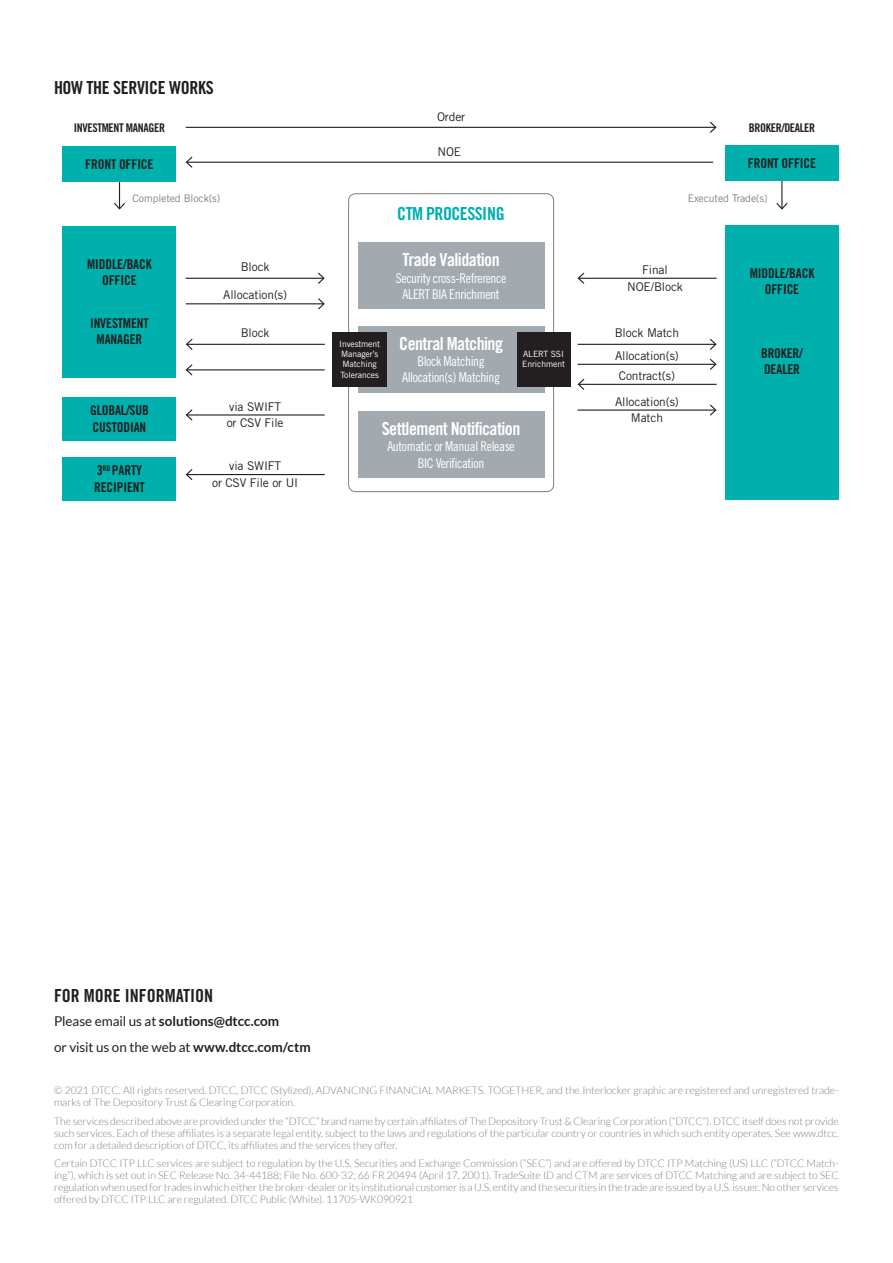
<style>
.page{position:relative;width:893px;height:1263px;background:#fff}
.page>*{position:absolute;margin:0;border:0;box-sizing:border-box;transform-origin:0 0}
.t1{font:18px "Trade Gothic LT Std Bd Cn 20";letter-spacing:-.03em;color:#fff}
.FactSheet-Subhead_20{font:18px "Trade Gothic LT Std Bd Cn 20";color:#231f20}
.CaseStudy_Subhead_20{font:18px "Trade Gothic LT Std Bd Cn 20";letter-spacing:-.02em;color:#231f20}
.t2{font:18px "Trade Gothic LT Std Bd Cn 20";letter-spacing:-.03em;color:#00b0ad}
.t3{font:13.5px/16.2px "Trade Gothic LT Std Bd Cn 20";letter-spacing:-.01em;color:#231f20}
.t4{font:13.5px/16.2px "Trade Gothic LT Std Cn 18";letter-spacing:-.03em;color:#fff;text-align:center}
.FactSheet-Body_Copy{font:13.5px "Lato";letter-spacing:-.005em;color:#231f20}
.FactSheet-Body_Copy-2{font:700 13.5px "Lato";letter-spacing:-.005em;color:#231f20}
.t5{font:12px/16.5px "Trade Gothic LT Std";letter-spacing:-.01em;color:#231f20;text-align:center}
.t6{font:12px "Trade Gothic LT Std Bd Cn 20";letter-spacing:-.03em;color:#231f20}
.FactSheet-Disclaimer{font:300 10.5px/12px "Lato";letter-spacing:-.005em;color:#7e8083;text-align:justify}
.t7{font:10.5px "Trade Gothic LT Std";letter-spacing:-.01em;color:#7e8083}
.t8{font:8.55px/10.4px "Trade Gothic LT Std";letter-spacing:-.01em;color:#fff}
.s1{font-weight:400}
.s2{font-weight:700}
</style>
<div class="page">
<hr style="left:186px;top:278px;width:138px;height:1px;background:#231f20">
<svg style="left:317px;top:272px;width:8px;height:12px"></svg>
<svg style="left:113px;top:181px;width:13px;height:29px"></svg>
<svg style="left:776px;top:181px;width:12px;height:29px"></svg>
<hr style="left:578px;top:278px;width:139px;height:1px;background:#231f20">
<svg style="left:577px;top:272px;width:9px;height:12px"></svg>
<hr style="left:186px;top:162px;width:527px;height:1px;background:#231f20">
<svg style="left:185px;top:156px;width:9px;height:12px"></svg>
<hr style="left:186px;top:127px;width:530px;height:1px;background:#231f20">
<svg style="left:709px;top:121px;width:8px;height:12px"></svg>
<hr style="left:187px;top:344px;width:138px;height:1px;background:#231f20">
<svg style="left:186px;top:338px;width:8px;height:12px"></svg>
<hr style="left:578px;top:344px;width:138px;height:1px;background:#231f20">
<svg style="left:709px;top:338px;width:8px;height:12px"></svg>
<hr style="left:578px;top:409px;width:138px;height:2px;background:#231f20">
<svg style="left:709px;top:404px;width:8px;height:12px"></svg>
<hr style="left:186px;top:303px;width:138px;height:1px;background:#231f20">
<svg style="left:317px;top:298px;width:8px;height:12px"></svg>
<hr style="left:578px;top:364px;width:138px;height:1px;background:#231f20">
<svg style="left:709px;top:358px;width:8px;height:12px"></svg>
<hr style="left:578px;top:384px;width:139px;height:1px;background:#231f20">
<svg style="left:577px;top:378px;width:9px;height:12px"></svg>
<hr style="left:186px;top:369px;width:139px;height:1px;background:#231f20">
<svg style="left:185px;top:364px;width:9px;height:12px"></svg>
<hr style="left:186px;top:414px;width:139px;height:1px;background:#231f20">
<svg style="left:185px;top:409px;width:9px;height:12px"></svg>
<hr style="left:186px;top:474px;width:139px;height:1px;background:#231f20">
<svg style="left:185px;top:469px;width:9px;height:11px"></svg>
<div style="left:62px;top:146px;width:114px;height:35px;background:#00b0ad"></div>
<div style="left:725px;top:145px;width:114px;height:36px;background:#00b0ad"></div>
<div style="left:62px;top:397px;width:114px;height:43px;background:#00b0ad"></div>
<div style="left:62px;top:457px;width:114px;height:43px;background:#00b0ad"></div>
<div style="left:62px;top:226px;width:114px;height:152px;background:#00b0ad"></div>
<div style="left:725px;top:225px;width:114px;height:275px;background:#00b0ad"></div>
<div style="left:348px;top:193px;width:206px;height:299px;border:1px solid #7e8083;border-radius:7px"></div>
<div style="left:358px;top:242px;width:187px;height:67px;background:#a2a9af"></div>
<div style="left:358px;top:326px;width:187px;height:66px;background:#a2a9af"></div>
<div style="left:358px;top:411px;width:187px;height:66px;background:#a2a9af"></div>
<div style="left:332px;top:332px;width:55px;height:54px;background:#231f20"></div>
<div style="left:517px;top:332px;width:53px;height:54px;background:#231f20"></div>
<p class="CaseStudy_Subhead_20" style="left:54px;top:77px;width:161px">HOW THE SERVICE WORKS</p>
<p class="t5" style="left:437px;top:108px;width:30px">Order</p>
<p class="t6" style="left:74px;top:120px;width:93px">INVESTMENT MANAGER</p>
<p class="t6" style="left:749px;top:120px;width:68px">BROKER/DEALER</p>
<p class="t5" style="left:438px;top:143px;width:25px">NOE</p>
<p class="t3" style="left:85px;top:156px;width:70px">FRONT OFFICE</p>
<p class="t3" style="left:748px;top:155px;width:70px">FRONT OFFICE</p>
<p class="t7" style="left:133px;top:192px;width:89px">Completed Block(s)</p>
<p class="t7" style="left:688px;top:192px;width:81px">Executed Trade(s)</p>
<p class="t3" style="left:87px;top:256px;width:66px;text-align:center">MIDDLE/BACK<br>OFFICE</p>
<p class="t3" style="left:90px;top:315px;width:60px;text-align:center">INVESTMENT<br>MANAGER</p>
<p class="t3" style="left:90px;top:402px;width:60px">GLOBAL/SUB<br>CUSTODIAN</p>
<p class="t3" style="left:94px;top:462px;width:52px">3<sup>RD</sup> PARTY<br>RECIPIENT</p>
<p class="t2" style="left:397px;top:202px;width:109px">CTM PROCESSING</p>
<p class="t1" style="left:403px;top:249px;width:99px">Trade Validation</p>
<p class="t4" style="left:396px;top:270px;width:112px">Security cross-Refrerence<br>ALERT BIA Enrichment</p>
<p class="t1" style="left:399px;top:333px;width:105px">Central Matching</p>
<p class="t4" style="left:402px;top:353px;width:99px">Block Matching<br>Allocation(s) Matching</p>
<p class="t1" style="left:382px;top:418px;width:140px">Settlement Notification</p>
<p class="t4" style="left:387px;top:438px;width:129px">Automatic or Manual Release<br>BIC Verification</p>
<p class="t5" style="left:241px;top:258px;width:30px">Block</p>
<p class="t5" style="left:627px;top:262px;width:57px">Final<br>NOE/Block</p>
<p class="t5" style="left:223px;top:287px;width:65px">Allocation(s)</p>
<p class="t5" style="left:241px;top:324px;width:30px">Block</p>
<p class="t5" style="left:615px;top:324px;width:66px">Block Match</p>
<p class="t8" style="left:339px;top:338px;width:42px">Investment<br>Manager’s<br>Matching<br>Tolerances</p>
<p class="t8" style="left:522px;top:349px;width:44px">ALERT SSI<br>Enrichment</p>
<p class="t5" style="left:615px;top:347px;width:65px">Allocation(s)</p>
<p class="t5" style="left:619px;top:367px;width:58px">Contract(s)</p>
<p class="t5" style="left:615px;top:393px;width:65px">Allocation(s)<br>Match</p>
<p class="t5" style="left:227px;top:398px;width:58px;text-align:left">via SWIFT or CSV File</p>
<p class="t5" style="left:212px;top:458px;width:88px">via SWIFT<br>or CSV File or UI</p>
<p class="t3" style="left:750px;top:265px;width:66px;text-align:center">MIDDLE/BACK<br>OFFICE</p>
<p class="t3" style="left:761px;top:345px;width:43px">BROKER/<br>DEALER</p>
<p class="FactSheet-Subhead_20" style="left:54px;top:985px;width:161px">FOR MORE INFORMATION</p>
<p class="FactSheet-Body_Copy-2" style="left:54px;top:1013px;width:227px"><span class="s1">Please email us at</span> solutions@dtcc.com</p>
<p class="FactSheet-Body_Copy" style="left:54px;top:1040px;width:258px">or visit us on the web at <span class="s2">www.dtcc.com/ctm</span></p>
<p class="FactSheet-Disclaimer" style="left:54px;top:1084px;width:786px">© 2021 DTCC. All rights reserved. DTCC, DTCC (Stylized), ADVANCING FINANCIAL MARKETS. TOGETHER, and the Interlocker graphic are registered and unregistered trade&shy;marks of The Depository Trust &amp; Clearing Corporation.</p>
<p class="FactSheet-Disclaimer" style="left:54px;top:1115px;width:786px">The services described above are provided under the “DTCC” brand name by certain affiliates of The Depository Trust &amp; Clearing Corporation (“DTCC”). DTCC itself does not provide such services. Each of these affiliates is a separate legal entity, subject to the laws and regulations of the particular country or countries in which such entity operates. See www.dtcc. com for a detailed description of DTCC, its affiliates and the services they offer.</p>
<p class="FactSheet-Disclaimer" style="left:54px;top:1157px;width:786px">Certain DTCC ITP LLC services are subject to regulation by the U.S. Securities and Exchange Commission (“SEC”) and are offered by DTCC ITP Matching (US) LLC (“DTCC Match&shy;ing”), which is set out in SEC Release No. 34-44188; File No. 600-32; 66 FR 20494 (April 17, 2001). TradeSuite ID and CTM are services of DTCC Matching and are subject to SEC regulation when used for trades in which either the broker-dealer or its institutional customer is a U.S. entity and the securities in the trade are issued by a U.S. issuer. No other services offered by DTCC ITP LLC are regulated. DTCC Public (White). 11705-WK090921</p>
</div>
